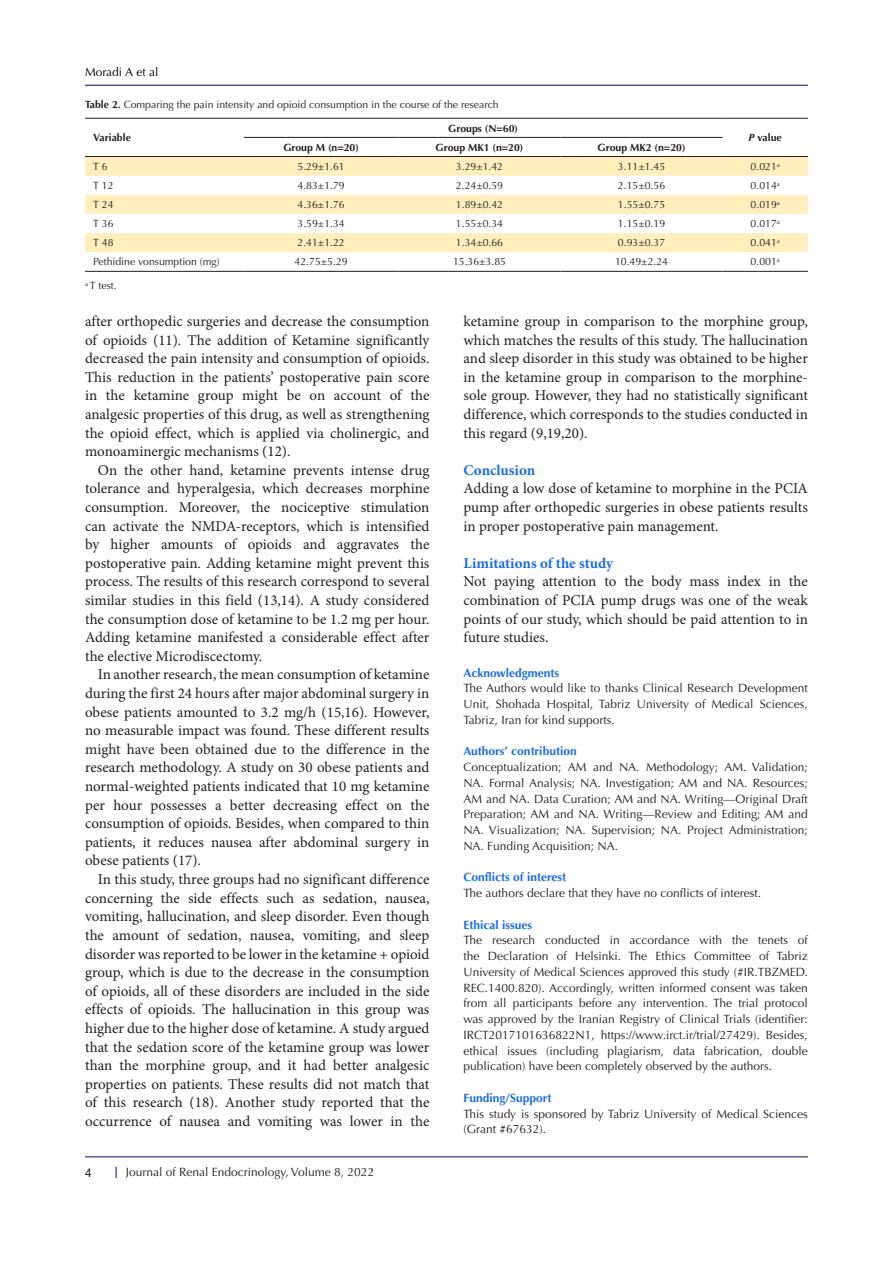
<style>
.page{position:relative;width:893px;height:1263px;background:#fff}
.page>*{position:absolute;margin:0;border:0;box-sizing:border-box;transform-origin:0 0}
.t1{font:15px/18.6px "Minion Pro";color:#231f20;text-align:justify}
.t2{font:700 15px "Minion Pro";color:#196ce8}
.t3{font:12px/15.8px "Optima LT Std";color:#231f20;text-align:justify}
.t4{font:700 12px "Optima LT Std";color:#196ce8}
.t5{font:12px "Optima LT Std";color:#000001}
.t6{font:12px "Arial";color:#231f20}
.t7{font:10.5px "Optima LT Std";color:#231f20}
.t8{font:700 10.5px "Optima LT Std";color:#231f20}
.s1{font-weight:700}
.s2{font-style:italic}
</style>
<div class="page">
<hr style="left:85px;top:1156px;width:723px;height:1px;background:#190066">
<hr style="left:85px;top:85px;width:723px;height:1px;background:#190066">
<svg style="left:85px;top:157px;width:723px;height:95px;fill:#feefbc"></svg>
<svg style="left:85px;top:270px;width:723px;height:1px"></svg>
<hr style="left:85px;top:118px;width:159px;height:1px;background:#231f20">
<hr style="left:244px;top:118px;width:155px;height:1px;background:#231f20">
<hr style="left:399px;top:118px;width:162px;height:1px;background:#231f20">
<hr style="left:561px;top:118px;width:162px;height:1px;background:#231f20">
<hr style="left:723px;top:118px;width:85px;height:1px;background:#231f20">
<hr style="left:244px;top:137px;width:155px;height:1px;background:#231f20">
<hr style="left:399px;top:137px;width:162px;height:1px;background:#231f20">
<hr style="left:561px;top:137px;width:162px;height:1px;background:#231f20">
<hr style="left:85px;top:156px;width:159px;height:1px;background:#231f20">
<hr style="left:244px;top:156px;width:155px;height:1px;background:#231f20">
<hr style="left:399px;top:156px;width:162px;height:1px;background:#231f20">
<hr style="left:561px;top:156px;width:162px;height:1px;background:#231f20">
<hr style="left:723px;top:156px;width:85px;height:1px;background:#231f20">
<hr style="left:85px;top:271px;width:159px;height:1px;background:#231f20">
<hr style="left:244px;top:271px;width:155px;height:1px;background:#231f20">
<hr style="left:399px;top:271px;width:162px;height:1px;background:#231f20">
<hr style="left:561px;top:271px;width:162px;height:1px;background:#231f20">
<hr style="left:723px;top:271px;width:85px;height:1px;background:#231f20">
<p class="t5" style="left:85px;top:65px;width:75px">Moradi A et al</p>
<p class="t7" style="left:85px;top:98px;width:415px"><span class="s1">Table 2.</span> Comparing the pain intensity and opioid consumption in the course of the research</p>
<p class="t8" style="left:93px;top:132px;width:39px">Variable</p>
<p class="t8" style="left:448px;top:122px;width:71px">Groups (N=60)</p>
<p class="t8" style="left:283px;top:141px;width:77px">Group M (n=20)</p>
<p class="t8" style="left:436px;top:141px;width:89px">Group MK1 (n=20)</p>
<p class="t8" style="left:598px;top:141px;width:89px">Group MK2 (n=20)</p>
<p class="t8" style="left:749px;top:132px;width:35px"><span class="s2">P</span> value</p>
<p class="t7" style="left:93px;top:160px;width:16px">T 6</p>
<p class="t7" style="left:298px;top:160px;width:49px">5.29±1.61</p>
<p class="t7" style="left:456px;top:160px;width:49px">3.29±1.42</p>
<p class="t7" style="left:618px;top:160px;width:49px">3.11±1.45</p>
<p class="t7" style="left:751px;top:160px;width:31px">0.021<sup>a</sup></p>
<p class="t7" style="left:93px;top:179px;width:22px">T 12</p>
<p class="t7" style="left:298px;top:179px;width:49px">4.83±1.79</p>
<p class="t7" style="left:456px;top:179px;width:49px">2.24±0.59</p>
<p class="t7" style="left:618px;top:179px;width:49px">2.15±0.56</p>
<p class="t7" style="left:751px;top:179px;width:31px">0.014<sup>a</sup></p>
<p class="t7" style="left:93px;top:199px;width:22px">T 24</p>
<p class="t7" style="left:298px;top:199px;width:49px">4.36±1.76</p>
<p class="t7" style="left:456px;top:199px;width:49px">1.89±0.42</p>
<p class="t7" style="left:618px;top:199px;width:49px">1.55±0.75</p>
<p class="t7" style="left:751px;top:199px;width:31px">0.019<sup>a</sup></p>
<p class="t7" style="left:93px;top:218px;width:22px">T 36</p>
<p class="t7" style="left:298px;top:218px;width:49px">3.59±1.34</p>
<p class="t7" style="left:456px;top:218px;width:49px">1.55±0.34</p>
<p class="t7" style="left:618px;top:218px;width:49px">1.15±0.19</p>
<p class="t7" style="left:751px;top:218px;width:31px">0.017<sup>a</sup></p>
<p class="t7" style="left:93px;top:237px;width:22px">T 48</p>
<p class="t7" style="left:298px;top:237px;width:49px">2.41±1.22</p>
<p class="t7" style="left:456px;top:237px;width:49px">1.34±0.66</p>
<p class="t7" style="left:618px;top:237px;width:49px">0.93±0.37</p>
<p class="t7" style="left:751px;top:237px;width:31px">0.041<sup>a</sup></p>
<p class="t7" style="left:93px;top:256px;width:128px">Pethidine vonsumption (mg)</p>
<p class="t7" style="left:295px;top:256px;width:55px">42.75±5.29</p>
<p class="t7" style="left:453px;top:256px;width:55px">15.36±3.85</p>
<p class="t7" style="left:615px;top:256px;width:55px">10.49±2.24</p>
<p class="t7" style="left:751px;top:256px;width:31px">0.001<sup>a</sup></p>
<p class="t7" style="left:85px;top:280px;width:33px"><sup>a</sup> T test.</p>
<p class="t1" style="left:85px;top:312px;width:346px">after orthopedic surgeries and decrease the consumption of opioids (11). The addition of Ketamine significantly decreased the pain intensity and consumption of opioids.<br>This reduction in the patients’ postoperative pain score in the ketamine group might be on account of the analgesic properties of this drug, as well as strengthening the opioid effect, which is applied via cholinergic, and monoaminergic mechanisms (12).</p>
<p class="t1" style="left:85px;top:461px;width:346px;text-indent:13px">On the other hand, ketamine prevents intense drug tolerance and hyperalgesia, which decreases morphine consumption. Moreover, the nociceptive stimulation can activate the NMDA-receptors, which is intensified by higher amounts of opioids and aggravates the postoperative pain. Adding ketamine might prevent this process. The results of this research correspond to several similar studies in this field (13,14). A study considered the consumption dose of ketamine to be 1.2 mg per hour.<br>Adding ketamine manifested a considerable effect after the elective Microdiscectomy.</p>
<p class="t1" style="left:85px;top:665px;width:346px;text-indent:13px">In another research, the mean consumption of ketamine during the first 24 hours after major abdominal surgery in obese patients amounted to 3.2 mg/h (15,16). However, no measurable impact was found. These different results might have been obtained due to the difference in the research methodology. A study on 30 obese patients and normal-weighted patients indicated that 10 mg ketamine per hour possesses a better decreasing effect on the consumption of opioids. Besides, when compared to thin patients, it reduces nausea after abdominal surgery in obese patients (17).</p>
<p class="t1" style="left:85px;top:870px;width:346px;text-indent:13px">In this study, three groups had no significant difference concerning the side effects such as sedation, nausea, vomiting, hallucination, and sleep disorder. Even though the amount of sedation, nausea, vomiting, and sleep disorder was reported to be lower in the ketamine + opioid group, which is due to the decrease in the consumption of opioids, all of these disorders are included in the side effects of opioids. The hallucination in this group was higher due to the higher dose of ketamine. A study argued that the sedation score of the ketamine group was lower than the morphine group, and it had better analgesic properties on patients. These results did not match that of this research (18). Another study reported that the occurrence of nausea and vomiting was lower in the</p>
<p class="t6" style="left:85px;top:1164px;width:8px">4</p>
<p class="t3" style="left:126px;top:1164px;width:250px">Journal of Renal Endocrinology, Volume 8, 2022</p>
<p class="t1" style="left:463px;top:312px;width:346px">ketamine group in comparison to the morphine group, which matches the results of this study. The hallucination and sleep disorder in this study was obtained to be higher in the ketamine group in comparison to the morphine&shy;sole group. However, they had no statistically significant difference, which corresponds to the studies conducted in this regard (9,19,20).</p>
<p class="t2" style="left:463px;top:459px;width:73px">Conclusion</p>
<p class="t1" style="left:463px;top:479px;width:346px">Adding a low dose of ketamine to morphine in the PCIA pump after orthopedic surgeries in obese patients results in proper postoperative pain management.</p>
<p class="t2" style="left:463px;top:552px;width:151px">Limitations of the study</p>
<p class="t1" style="left:463px;top:572px;width:346px">Not paying attention to the body mass index in the combination of PCIA pump drugs was one of the weak points of our study, which should be paid attention to in future studies.</p>
<p class="t4" style="left:463px;top:665px;width:97px">Acknowledgments</p>
<p class="t3" style="left:463px;top:681px;width:346px">The Authors would like to thanks Clinical Research Development Unit, Shohada Hospital, Tabriz University of Medical Sciences, Tabriz, Iran for kind supports.</p>
<p class="t4" style="left:463px;top:744px;width:115px">Authors’ contribution</p>
<p class="t3" style="left:463px;top:759px;width:346px">Conceptualization; AM and NA. Methodology; AM. Validation; NA. Formal Analysis; NA. Investigation; AM and NA. Resources; AM and NA. Data Curation; AM and NA. Writing—Original Draft Preparation; AM and NA. Writing—Review and Editing; AM and NA. Visualization; NA. Supervision; NA. Project Administration; NA. Funding Acquisition; NA.</p>
<p class="t4" style="left:463px;top:870px;width:104px">Conflicts of interest</p>
<p class="t3" style="left:463px;top:885px;width:299px">The authors declare that they have no conflicts of interest.</p>
<p class="t4" style="left:463px;top:917px;width:70px">Ethical issues</p>
<p class="t3" style="left:463px;top:933px;width:346px">The research conducted in accordance with the tenets of the Declaration of Helsinki. The Ethics Committee of Tabriz University of Medical Sciences approved this study (#IR.TBZMED.<br>REC.1400.820). Accordingly, written informed consent was taken from all participants before any intervention. The trial protocol was approved by the Iranian Registry of Clinical Trials (identifier:<br>IRCT2017101636822N1, https://www.irct.ir/trial/27429). Besides, ethical issues (including plagiarism, data fabrication, double publication) have been completely observed by the authors.</p>
<p class="t4" style="left:463px;top:1091px;width:90px">Funding/Support</p>
<p class="t3" style="left:463px;top:1106px;width:346px">This study is sponsored by Tabriz University of Medical Sciences (Grant #67632).</p>
</div>
